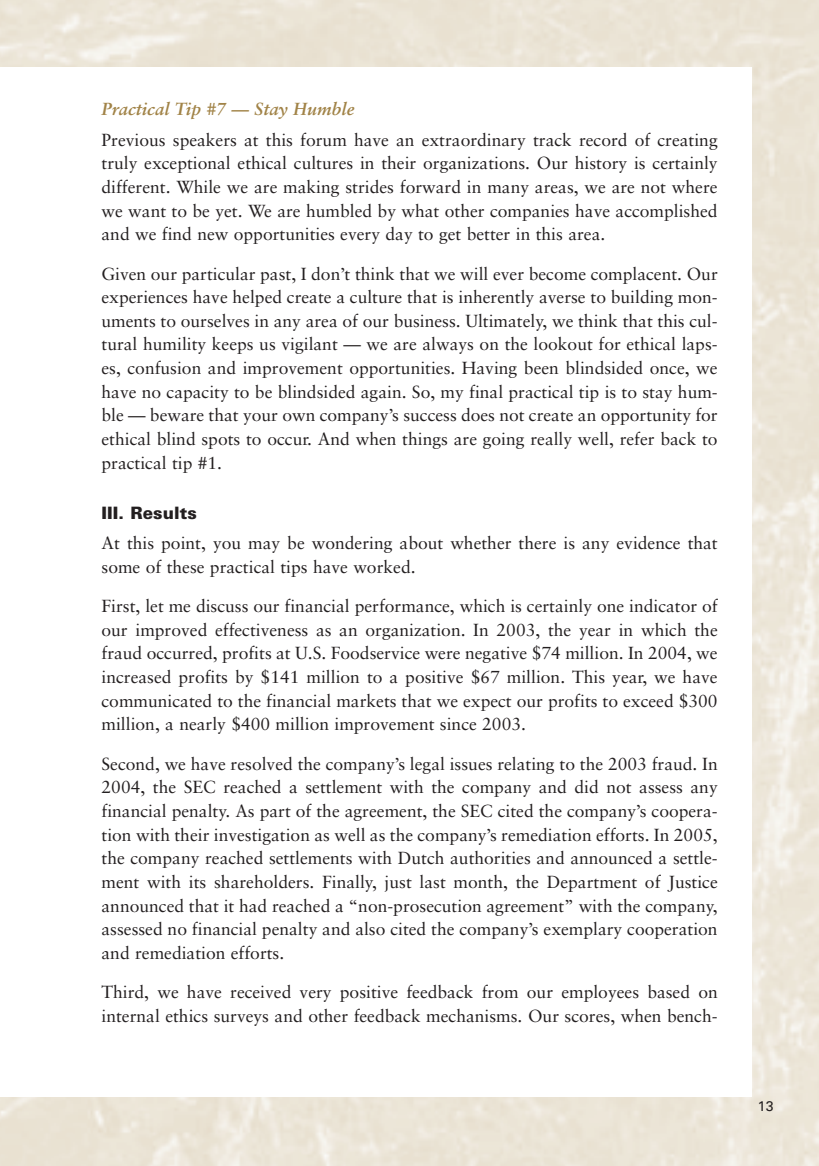
<style>
.page{position:relative;width:819px;height:1166px;background:#fff}
.page>*{position:absolute;margin:0;border:0;box-sizing:border-box;transform-origin:0 0}
.t1{font:17.5px/23.6px "Sabon";color:#231f20;text-align:justify}
.t2{font:italic 700 17.5px "Sabon";color:#a18347}
.t3{font:900 17.15px "Univers";color:#231f20}
.t4{font:14px "Univers";color:#231f20}
</style>
<div class="page">
<p class="t2" style="left:102px;top:102px;width:254px">Practical Tip #7 — Stay Humble</p>
<p class="t1" style="left:102px;top:129px;width:618px">Previous speakers at this forum have an extraordinary track record of creating truly exceptional ethical cultures in their organizations. Our history is certainly different. While we are making strides forward in many areas, we are not where we want to be yet. We are humbled by what other companies have accomplished and we find new opportunities every day to get better in this area.</p>
<p class="t1" style="left:102px;top:263px;width:618px">Given our particular past, I don’t think that we will ever become complacent. Our experiences have helped create a culture that is inherently averse to building mon&shy;uments to ourselves in any area of our business. Ultimately, we think that this cul&shy;tural humility keeps us vigilant — we are always on the lookout for ethical laps&shy;es, confusion and improvement opportunities. Having been blindsided once, we have no capacity to be blindsided again. So, my final practical tip is to stay hum&shy;ble — beware that your own company’s success does not create an opportunity for ethical blind spots to occur. And when things are going really well, refer back to practical tip #1.</p>
<p class="t3" style="left:102px;top:506px;width:97px">III. Results</p>
<p class="t1" style="left:102px;top:532px;width:618px">At this point, you may be wondering about whether there is any evidence that some of these practical tips have worked.</p>
<p class="t1" style="left:102px;top:595px;width:618px">First, let me discuss our financial performance, which is certainly one indicator of our improved effectiveness as an organization. In 2003, the year in which the fraud occurred, profits at U.S. Foodservice were negative $74 million. In 2004, we increased profits by $141 million to a positive $67 million. This year, we have communicated to the financial markets that we expect our profits to exceed $300 million, a nearly $400 million improvement since 2003.</p>
<p class="t1" style="left:102px;top:753px;width:618px">Second, we have resolved the company’s legal issues relating to the 2003 fraud. In 2004, the SEC reached a settlement with the company and did not assess any financial penalty. As part of the agreement, the SEC cited the company’s coopera&shy;tion with their investigation as well as the company’s remediation efforts. In 2005, the company reached settlements with Dutch authorities and announced a settle&shy;ment with its shareholders. Finally, just last month, the Department of Justice announced that it had reached a “non-prosecution agreement” with the company, assessed no financial penalty and also cited the company’s exemplary cooperation and remediation efforts.</p>
<p class="t1" style="left:102px;top:981px;width:618px">Third, we have received very positive feedback from our employees based on internal ethics surveys and other feedback mechanisms. Our scores, when bench-</p>
<p class="t4" style="left:758px;top:1100px;width:17px">13</p>
</div>
